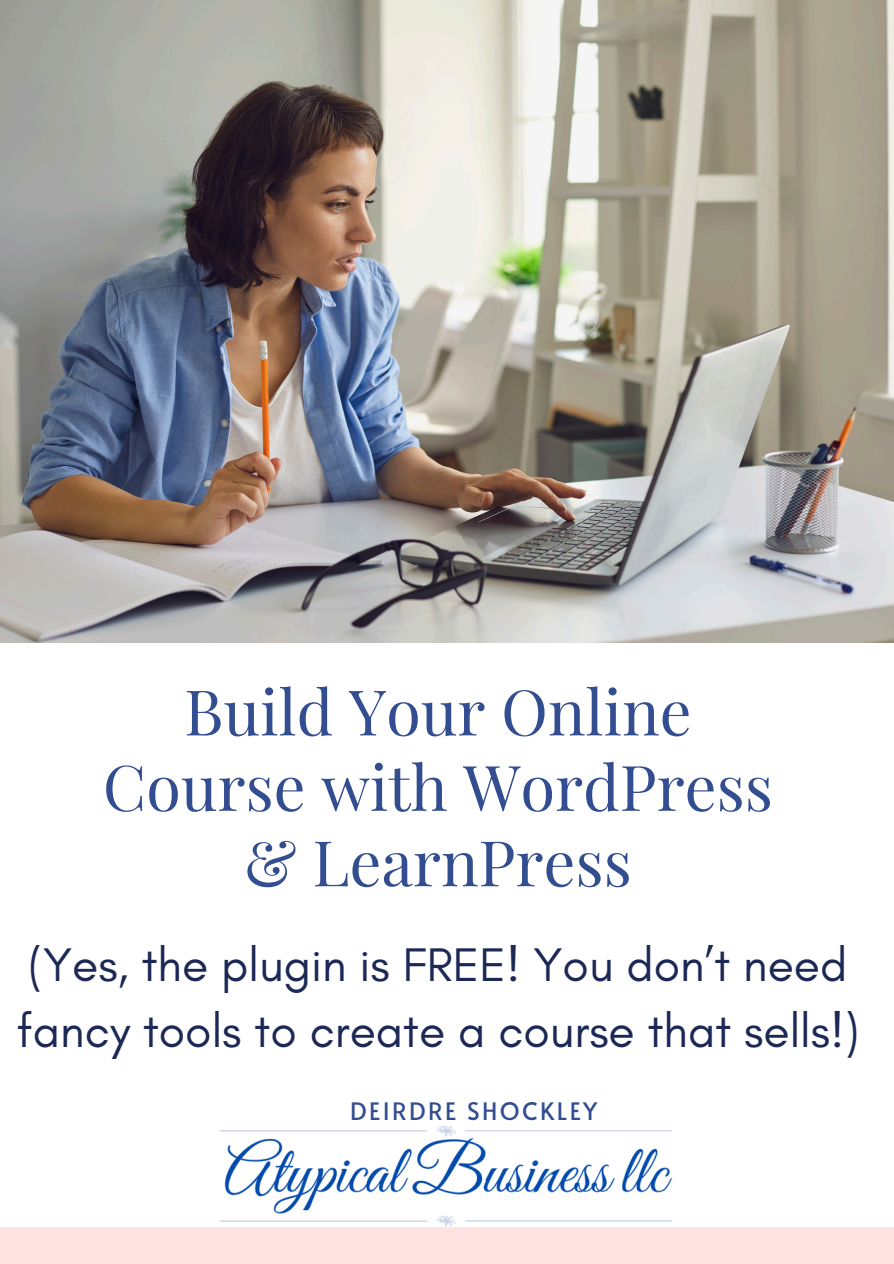
<style>
.page{position:relative;width:894px;height:1264px;background:#fff}
.page>*{position:absolute;margin:0;border:0;box-sizing:border-box;transform-origin:0 0}
.t1{font:63px/75.3px "Playfair Display";color:#334d91;text-align:center}
.t2{font:48px/66.3px "Glacial Indifference";color:#1c2855}
.t3{font:24px "Alata";letter-spacing:.1em;color:#334d91}
</style>
<div class="page">
<img style="left:0;top:0;width:893px;height:642px">
<div style="left:0;top:1227px;width:893px;height:36px;background:#fee3e2"></div>
<img style="left:220px;top:1125px;width:453px;height:101px">
<p class="t1" style="left:103px;top:671px;width:671px">Build Your Online<br>Course with WordPress &amp; LearnPress</p>
<p class="t2" style="left:16px;top:930px;width:844px">(Yes, the plugin is FREE! You don’t need fancy tools to create a course that sells!)</p>
<h2 class="t3" style="left:350px;top:1093px;width:249px">DEIRDRE SHOCKLEY</h2>
</div>
